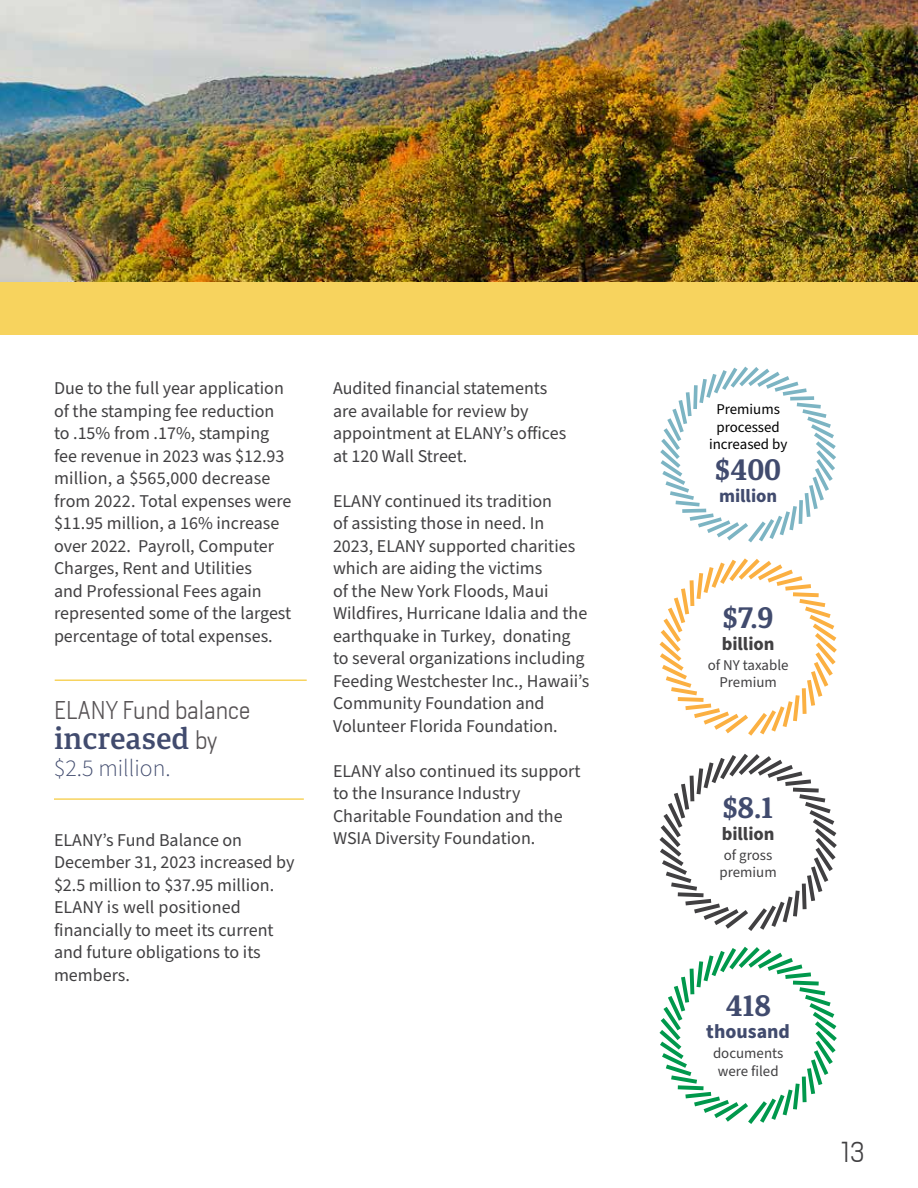
<style>
.page{position:relative;width:918px;height:1188px;background:#fff}
.page>*{position:absolute;margin:0;border:0;box-sizing:border-box;transform-origin:0 0}
.t1{font:30px "Portada Sb";color:#414b6e}
.t2{font:700 28.5px "Portada";color:#414b6e}
.t3{font:300 27px "Heron Sans";color:#414042}
.t4{font:300 24px "Heron Sans";color:#585456}
.t5{font:300 24px "Source Sans Pro";color:#414b6e}
.t6{font:700 19.8px "Source Sans Pro";color:#414b6e}
.t7{font:700 18.6px "Source Sans Pro";color:#414042}
.t8{font:700 18.6px "Source Sans Pro";color:#414b6e}
.t9{font:18px/22.5px "Source Sans Pro";color:#414042}
.t10{font:14.85px/17.4px "Source Sans Pro";color:#414042;text-align:center}
.t11{font:14.85px/17.4px "Source Sans Pro";color:#000;text-align:center}
.s1{font-family:"Heron Sans";font-weight:300;font-size:24px;color:#585456}
</style>
<div class="page">
<img style="left:0;top:0;width:918px;height:282px">
<div style="left:0;top:282px;width:918px;height:52px;background:#f7d35e"></div>
<svg style="left:659px;top:558px;width:178px;height:178px"></svg>
<svg style="left:660px;top:366px;width:176px;height:177px"></svg>
<svg style="left:659px;top:754px;width:178px;height:177px"></svg>
<svg style="left:659px;top:946px;width:178px;height:178px"></svg>
<hr style="left:54px;top:798px;width:250px;height:2px;background:#f7d35e">
<hr style="left:55px;top:679px;width:252px;height:2px;background:#f7d35e">
<p class="t9" style="left:54px;top:378px;width:239px">Due to the full year application of the stamping fee reduction to .15% from .17%, stamping fee revenue in 2023 was $12.93 million, a $565,000 decrease from 2022. Total expenses were $11.95 million, a 16% increase over 2022. Payroll, Computer<br>Charges, Rent and Utilities<br>and Professional Fees again represented some of the largest percentage of total expenses.</p>
<h3 class="t4" style="left:54px;top:695px;width:198px">ELANY Fund balance</h3>
<h1 class="t1" style="left:54px;top:717px;width:165px">increased <span class="s1">by</span></h1>
<h3 class="t5" style="left:54px;top:752px;width:118px">$2.5 million.</h3>
<p class="t9" style="left:54px;top:829px;width:242px">ELANY’s Fund Balance on<br>December 31, 2023 increased by $2.5 million to $37.95 million.<br>ELANY is well positioned financially to meet its current and future obligations to its members.</p>
<p class="t9" style="left:333px;top:378px;width:235px">Audited financial statements are available for review by appointment at ELANY’s offices at 120 Wall Street.</p>
<p class="t9" style="left:333px;top:490px;width:258px">ELANY continued its tradition<br>of assisting those in need. In<br>2023, ELANY supported charities which are aiding the victims<br>of the New York Floods, Maui<br>Wildfires, Hurricane Idalia and the earthquake in Turkey, donating to several organizations including<br>Feeding Westchester Inc., Hawaii’s<br>Community Foundation and<br>Volunteer Florida Foundation.</p>
<p class="t9" style="left:333px;top:760px;width:249px">ELANY also continued its support to the Insurance Industry<br>Charitable Foundation and the<br>WSIA Diversity Foundation.</p>
<p class="t11" style="left:709px;top:401px;width:80px">Premiums processed increased by</p>
<h2 class="t2" style="left:715px;top:449px;width:67px">$400</h2>
<p class="t8" style="left:719px;top:484px;width:60px">million</p>
<h2 class="t2" style="left:723px;top:597px;width:52px">$7.9</h2>
<p class="t7" style="left:722px;top:631px;width:54px">billion</p>
<p class="t10" style="left:708px;top:657px;width:82px">of NY taxable<br>Premium</p>
<h2 class="t2" style="left:723px;top:787px;width:52px">$8.1</h2>
<p class="t7" style="left:722px;top:821px;width:54px">billion</p>
<p class="t10" style="left:720px;top:847px;width:59px;text-align:left">of gross premium</p>
<h2 class="t2" style="left:725px;top:985px;width:47px">418</h2>
<p class="t6" style="left:706px;top:1018px;width:85px">thousand</p>
<p class="t10" style="left:713px;top:1045px;width:72px">documents were filed</p>
<h3 class="t3" style="left:842px;top:1135px;width:25px">13</h3>
</div>
